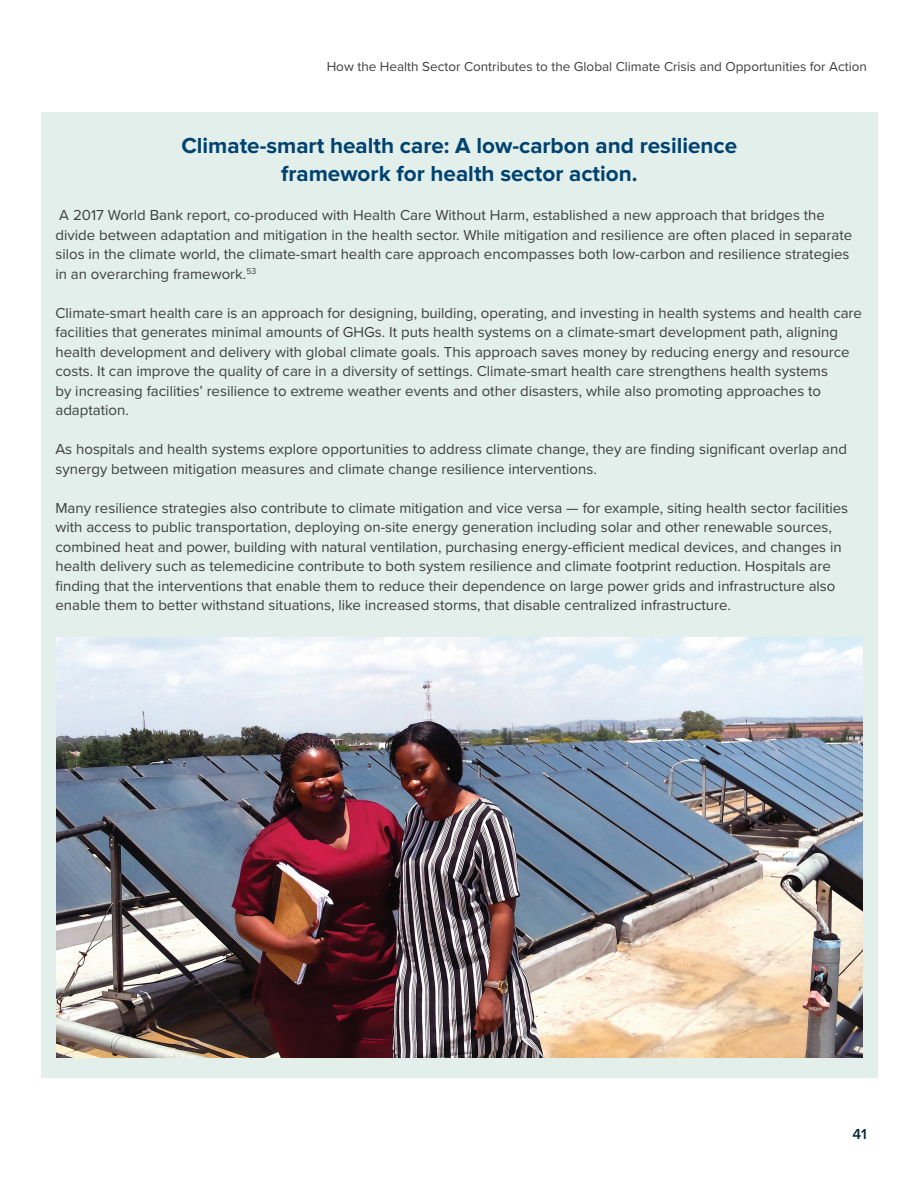
<style>
.page{position:relative;width:918px;height:1188px;background:#fff}
.page>*{position:absolute;margin:0;border:0;box-sizing:border-box;transform-origin:0 0}
.t1{font:700 22.5px "Proxima Nova";color:#00426f}
.t2{font:15px/19.5px "Proxima Nova";color:#3e3e3f}
.t3{font:600 15px "Proxima Nova";color:#08273f}
.t4{font:13.5px "Proxima Nova";color:#3e3e3f}
</style>
<div class="page">
<div style="left:41px;top:112px;width:837px;height:966px;background:#e2efeb"></div>
<img style="left:56px;top:638px;width:807px;height:420px">
<p class="t4" style="left:327px;top:58px;width:542px">How the Health Sector Contributes to the Global Climate Crisis and Opportunities for Action</p>
<p class="t1" style="left:181px;top:132px;width:557px">Climate-smart health care: A low-carbon and resilience</p>
<p class="t1" style="left:281px;top:161px;width:358px">framework for health sector action.</p>
<p class="t2" style="left:55px;top:206px;width:798px">A 2017 World Bank report, co-produced with Health Care Without Harm, established a new approach that bridges the divide between adaptation and mitigation in the health sector. While mitigation and resilience are often placed in separate silos in the climate world, the climate-smart health care approach encompasses both low-carbon and resilience strategies in an overarching framework.<sup>53</sup></p>
<p class="t2" style="left:55px;top:303px;width:808px">Climate-smart health care is an approach for designing, building, operating, and investing in health systems and health care facilities that generates minimal amounts of GHGs. It puts health systems on a climate-smart development path, aligning health development and delivery with global climate goals. This approach saves money by reducing energy and resource costs. It can improve the quality of care in a diversity of settings. Climate-smart health care strengthens health systems<br>by increasing facilities’ resilience to extreme weather events and other disasters, while also promoting approaches to adaptation.</p>
<p class="t2" style="left:55px;top:440px;width:793px">As hospitals and health systems explore opportunities to address climate change, they are finding significant overlap and synergy between mitigation measures and climate change resilience interventions.</p>
<p class="t2" style="left:55px;top:498px;width:794px">Many resilience strategies also contribute to climate mitigation and vice versa — for example, siting health sector facilities with access to public transportation, deploying on-site energy generation including solar and other renewable sources, combined heat and power, building with natural ventilation, purchasing energy-efficient medical devices, and changes in health delivery such as telemedicine contribute to both system resilience and climate footprint reduction. Hospitals are finding that the interventions that enable them to reduce their dependence on large power grids and infrastructure also enable them to better withstand situations, like increased storms, that disable centralized infrastructure.</p>
<p class="t3" style="left:853px;top:1126px;width:16px">41</p>
</div>
